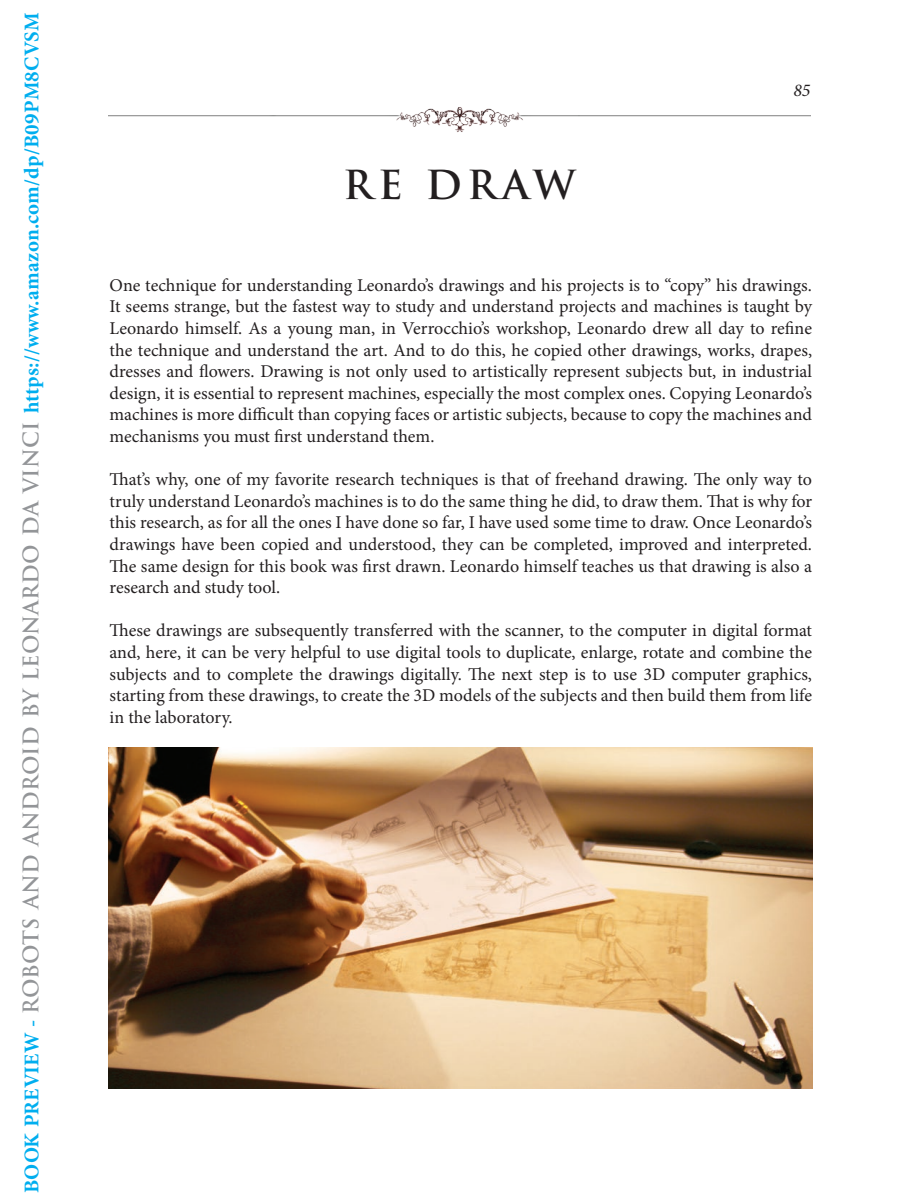
<style>
.page{position:relative;width:905px;height:1204px;background:#fff}
.page>*{position:absolute;margin:0;border:0;box-sizing:border-box;transform-origin:0 0}
.t1{font:700 39px "Trajan Pro";letter-spacing:.135em;color:#231f20}
.t2{font:700 21px "Minion Pro";letter-spacing:.005em;color:#00aeef}
.t3{font:18px/21.6px "Minion Pro";letter-spacing:-.005em;color:#231f20;text-align:justify}
.t4{font:italic 18px "Minion Pro";color:#231f20}
.s1{font-family:"Trajan Pro";color:#939598}
</style>
<div class="page">
<img style="left:108px;top:107px;width:702px;height:25px">
<img style="left:108px;top:748px;width:704px;height:340px">
<p class="t2" style="left:17px;top:1193px;width:1182px;rotate:-90deg">BOOK PREVIEW - <span class="s1">ROBOTS AND ANDROID BY LEONARDO DA VINCI</span> https://www.amazon.com/dp/B09PM8CVSM</p>
<h1 class="t1" style="left:343px;top:160px;width:233px">RE DRAW</h1>
<p class="t4" style="left:793px;top:78px;width:19px">85</p>
<p class="t3" style="left:110px;top:274px;width:704px">One technique for understanding Leonardo’s drawings and his projects is to “copy” his drawings.<br>It seems strange, but the fastest way to study and understand projects and machines is taught by Leonardo himself. As a young man, in Verrocchio’s workshop, Leonardo drew all day to refine the technique and understand the art. And to do this, he copied other drawings, works, drapes, dresses and flowers. Drawing is not only used to artistically represent subjects but, in industrial design, it is essential to represent machines, especially the most complex ones. Copying Leonardo’s machines is more difficult than copying faces or artistic subjects, because to copy the machines and mechanisms you must first understand them.</p>
<p class="t3" style="left:110px;top:469px;width:704px">That’s why, one of my favorite research techniques is that of freehand drawing. The only way to truly understand Leonardo’s machines is to do the same thing he did, to draw them. That is why for this research, as for all the ones I have done so far, I have used some time to draw. Once Leonardo’s drawings have been copied and understood, they can be completed, improved and interpreted.<br>The same design for this book was first drawn. Leonardo himself teaches us that drawing is also a research and study tool.</p>
<p class="t3" style="left:110px;top:620px;width:704px">These drawings are subsequently transferred with the scanner, to the computer in digital format and, here, it can be very helpful to use digital tools to duplicate, enlarge, rotate and combine the subjects and to complete the drawings digitally. The next step is to use 3D computer graphics, starting from these drawings, to create the 3D models of the subjects and then build them from life in the laboratory.</p>
</div>
